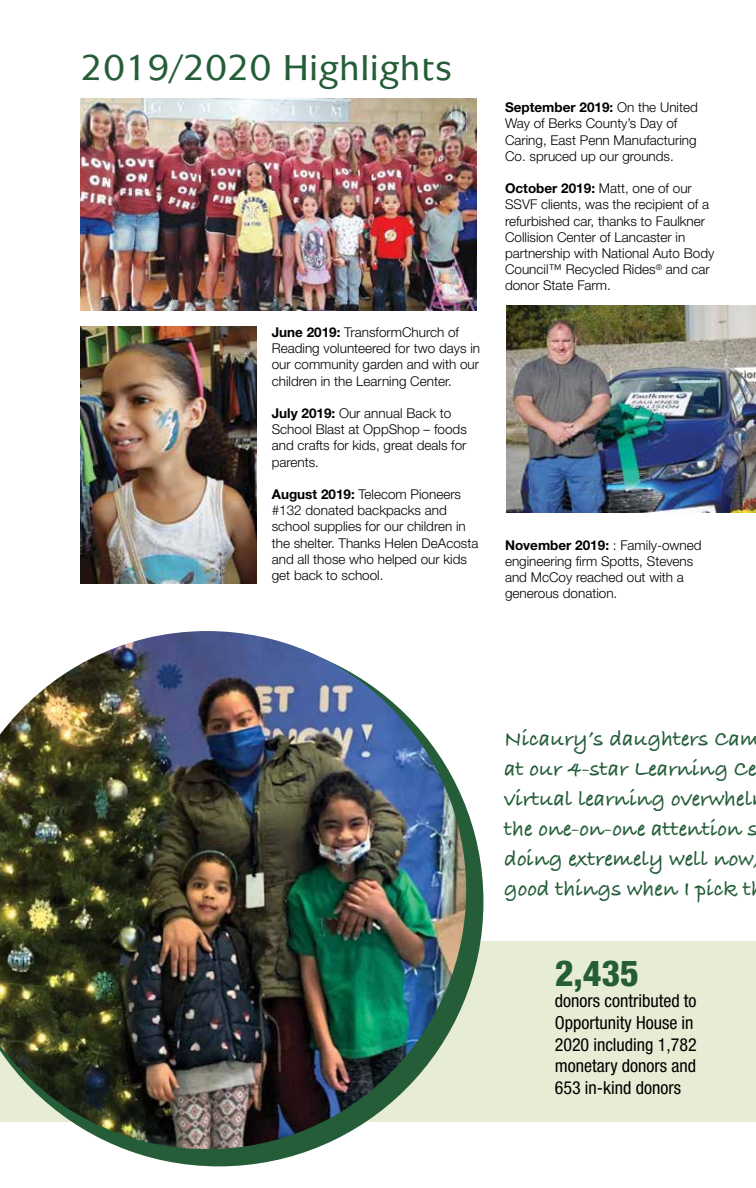
<style>
.page{position:relative;width:756px;height:1188px;background:#fff}
.page>*{position:absolute;margin:0;border:0;box-sizing:border-box;transform-origin:0 0}
.t1{font:500 36px "Mixage IT Cby BT";color:#245d38}
.t2{font:800 condensed 36px "Helvetica Neue";color:#245d38}
.t3{font:700 22.5px/30px "Bradley Hand ITCTT";color:#245d38}
.t4{font:condensed 18px/21.6px "Helvetica Neue";color:#000}
.t5{font:300 13.5px/16.2px "Helvetica Neue";color:#000}
.s1{font-weight:700}
</style>
<div class="page">
<div style="left:0;top:941px;width:756px;height:181px;background:#e7edd4"></div>
<svg style="left:124px;top:807px;width:359px;height:359px"></svg>
<img style="left:0;top:631px;width:466px;height:518px">
<img style="left:81px;top:99px;width:396px;height:211px">
<img style="left:81px;top:326px;width:175px;height:258px">
<img style="left:507px;top:305px;width:249px;height:208px">
<h1 class="t1" style="left:81px;top:46px;width:373px">2019/2020 Highlights</h1>
<p class="t5" style="left:272px;top:324px;width:210px"><span class="s1">June 2019:</span> TransformChurch of Reading volunteered for two days in our community garden and with our children in the Learning Center.</p>
<p class="t5" style="left:272px;top:405px;width:197px"><span class="s1">July 2019:</span> Our annual Back to<br>School Blast at OppShop – foods and crafts for kids, great deals for parents.</p>
<p class="t5" style="left:272px;top:486px;width:208px"><span class="s1">August 2019:</span> Telecom Pioneers #132 donated backpacks and school supplies for our children in the shelter. Thanks Helen DeAcosta and all those who helped our kids get back to school.</p>
<p class="t5" style="left:505px;top:99px;width:194px"><span class="s1">September 2019:</span> On the United<br>Way of Berks County’s Day of<br>Caring, East Penn Manufacturing<br>Co. spruced up our grounds.</p>
<p class="t5" style="left:505px;top:180px;width:211px"><span class="s1">October 2019:</span> Matt, one of our<br>SSVF clients, was the recipient of a refurbished car, thanks to Faulkner<br>Collision Center of Lancaster in partnership with National Auto Body<br>Council™ Recycled Rides<sup>®</sup> and car donor State Farm.</p>
<p class="t5" style="left:505px;top:536px;width:198px"><span class="s1">November 2019:</span> : Family-owned engineering firm Spotts, Stevens and McCoy reached out with a generous donation.</p>
<h2 class="t3" style="left:504px;top:723px;width:258px">Nicaury’s daughters Cam at our 4-star Learning Ce virtual learning overwhel the one-on-one attention s doing extremely well now, good things when I pick t</h2>
<h1 class="t2" style="left:555px;top:951px;width:86px">2,435</h1>
<h3 class="t4" style="left:555px;top:990px;width:144px">donors contributed to<br>Opportunity House in<br>2020 including 1,782 monetary donors and<br>653 in-kind donors</h3>
</div>
